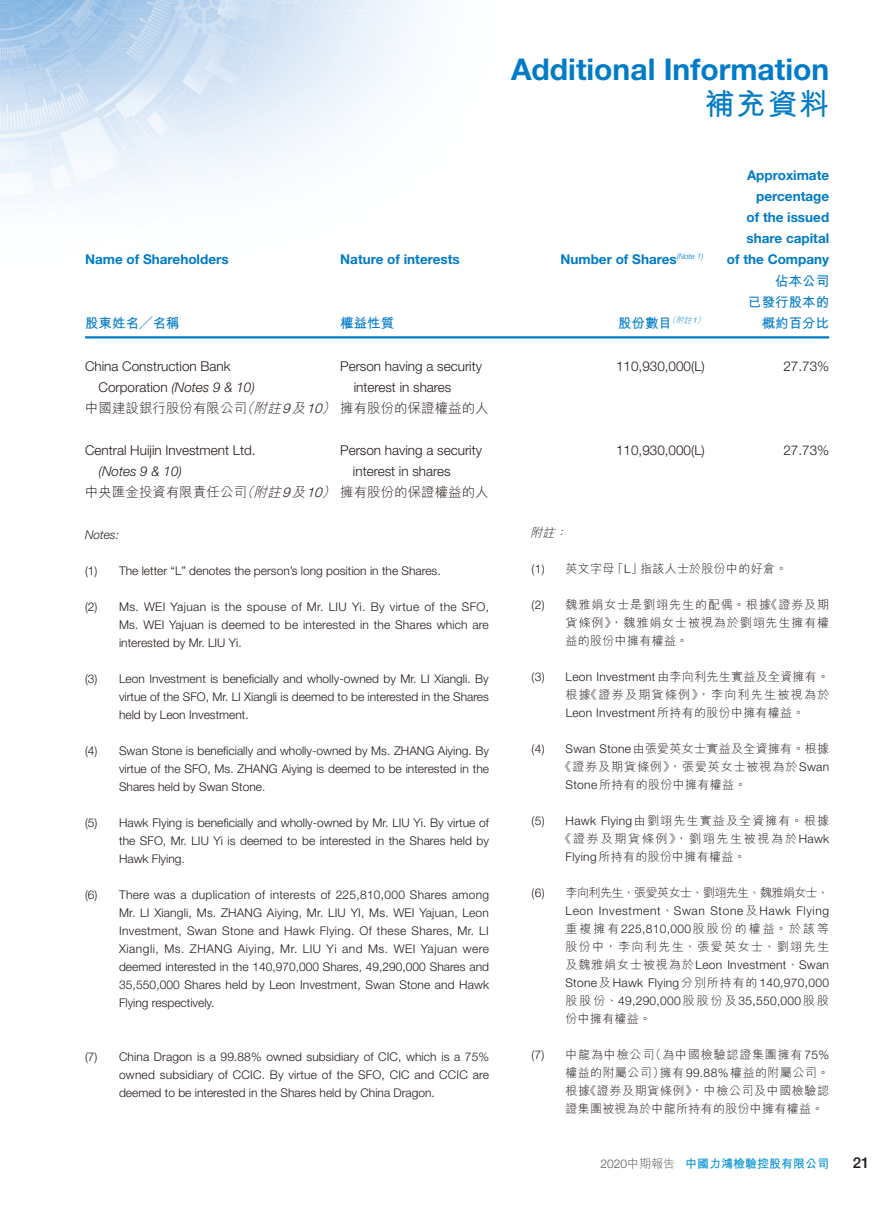
<style>
.page{position:relative;width:893px;height:1212px;background:#fff}
.page>*{position:absolute;margin:0;border:0;box-sizing:border-box;transform-origin:0 0}
.t1{font:700 30px "Helvetica Neue LT Std";color:#007bc7}
.t2{font:700 30px "M Hei HK";color:#007bc7}
.t3{font:500 15px "Helvetica Neue LT Std";color:#231916}
.t4{font:300 13.5px "Helvetica Neue LT Std";color:#231916}
.t5{font:700 13.5px/21px "Helvetica Neue LT Std";color:#007bc7;text-align:right}
.t6{font:300 13.5px "M Hei HK";color:#231916}
.t7{font:700 13.5px/21px "M Hei HK";color:#007bc7;text-align:right}
.t8{font:italic 300 13.5px "Helvetica Neue LT Std";color:#231916}
.t9{font:300 12px/18px "Helvetica Neue LT Std";color:#231916;text-align:justify}
.t10{font:300 12px/18px "M Hei HK";letter-spacing:.05em;color:#231916;text-align:justify}
.t11{font:300 12px "M Hei HK";letter-spacing:.025em;color:#231916}
.t12{font:300 12px "Helvetica Neue LT Std";letter-spacing:.025em;color:#231916}
.t13{font:300 12px/18px "M Hei HK";letter-spacing:.12em;color:#231916}
.t14{font:300 12px "Helvetica Neue LT Std";letter-spacing:.05em;color:#231916}
.t15{font:300 12px "M Hei HK";letter-spacing:.095em;color:#231916}
.t16{font:300 12px "M Hei HK";letter-spacing:-.045em;color:#231916}
.t17{font:300 12px "M Hei HK";letter-spacing:.075em;color:#231916}
.t18{font:300 12px "M Hei HK";letter-spacing:.14em;color:#231916}
.t19{font:300 12px "M Hei HK";letter-spacing:.105em;color:#231916}
.t20{font:700 12px "M Hei HK";color:#008fd1}
.t21{font:italic 300 12px "Helvetica Neue LT Std";color:#231916}
.t22{font:italic 300 12px "M Hei HK";color:#231916}
.s1{font-style:italic}
.s2{font-family:"Helvetica Neue LT Std";font-style:italic}
.s3{font-family:"Helvetica Neue LT Std"}
.s4{font-family:"M Hei HK"}
.s5{font-family:"Helvetica Neue LT Std";font-weight:300;color:#595857}
.s6{font-weight:300;color:#595857}
</style>
<div class="page">
<img style="left:1px;top:0;width:567px;height:339px">
<hr style="left:85px;top:336px;width:744px;height:2px;background:#007bc7">
<h1 class="t1" style="left:511px;top:51px;width:320px">Additional Information</h1>
<h1 class="t2" style="left:705px;top:82px;width:126px">補充資料</h1>
<p class="t5" style="left:746px;top:164px;width:84px">Approximate percentage of the issued share capital</p>
<p class="t5" style="left:85px;top:248px;width:145px">Name of Shareholders</p>
<p class="t5" style="left:340px;top:248px;width:121px">Nature of interests</p>
<p class="t5" style="left:560px;top:248px;width:145px">Number of Shares<sup>(Note</sup> <sup>1)</sup></p>
<p class="t5" style="left:727px;top:248px;width:104px">of the Company</p>
<p class="t7" style="left:748px;top:269px;width:82px">佔本公司<br>已發行股本的</p>
<p class="t7" style="left:85px;top:311px;width:96px">股東姓名╱名稱</p>
<p class="t7" style="left:340px;top:311px;width:55px">權益性質</p>
<p class="t7" style="left:618px;top:311px;width:90px">股份數目<sup>（附註</sup><sup>1</sup><sup>）</sup></p>
<p class="t7" style="left:762px;top:311px;width:69px">概約百分比</p>
<p class="t4" style="left:85px;top:358px;width:147px">China Construction Bank</p>
<p class="t4" style="left:340px;top:358px;width:143px">Person having a security</p>
<p class="t4" style="left:616px;top:358px;width:90px">110,930,000(L)</p>
<p class="t4" style="left:783px;top:358px;width:47px">27.73%</p>
<p class="t4" style="left:99px;top:379px;width:158px">Corporation <span class="s1">(Notes 9 &amp; 10)</span></p>
<p class="t4" style="left:354px;top:379px;width:99px">interest in shares</p>
<p class="t6" style="left:85px;top:401px;width:405px">中國建設銀行股份有限公司<span class="s1">（附註</span><span class="s2">9</span><span class="s1">及</span><span class="s2">10</span><span class="s1">）</span>擁有股份的保證權益的人</p>
<p class="t4" style="left:85px;top:442px;width:172px">Central Huijin Investment Ltd.</p>
<p class="t4" style="left:340px;top:442px;width:143px">Person having a security</p>
<p class="t4" style="left:616px;top:442px;width:90px">110,930,000(L)</p>
<p class="t4" style="left:783px;top:442px;width:47px">27.73%</p>
<p class="t8" style="left:99px;top:463px;width:85px">(Notes 9 &amp; 10)</p>
<p class="t4" style="left:353px;top:463px;width:99px">interest in shares</p>
<p class="t6" style="left:85px;top:485px;width:405px">中央匯金投資有限責任公司<span class="s1">（附註</span><span class="s2">9</span><span class="s1">及</span><span class="s2">10</span><span class="s1">）</span>擁有股份的保證權益的人</p>
<p class="t21" style="left:85px;top:527px;width:36px">Notes:</p>
<p class="t9" style="left:85px;top:561px;width:357px">(1) The letter “L” denotes the person’s long position in the Shares.</p>
<p class="t9" style="left:119px;top:597px;width:372px;text-indent:-34px">(2) Ms. WEI Yajuan is the spouse of Mr. LIU Yi. By virtue of the SFO, Ms. WEI Yajuan is deemed to be interested in the Shares which are interested by Mr. LIU Yi.</p>
<p class="t9" style="left:119px;top:669px;width:371px;text-indent:-34px">(3) Leon Investment is beneficially and wholly-owned by Mr. LI Xiangli. By virtue of the SFO, Mr. LI Xiangli is deemed to be interested in the Shares held by Leon Investment.</p>
<p class="t9" style="left:119px;top:741px;width:371px;text-indent:-34px">(4) Swan Stone is beneficially and wholly-owned by Ms. ZHANG Aiying. By virtue of the SFO, Ms. ZHANG Aiying is deemed to be interested in the Shares held by Swan Stone.</p>
<p class="t9" style="left:119px;top:813px;width:372px;text-indent:-34px">(5) Hawk Flying is beneficially and wholly-owned by Mr. LIU Yi. By virtue of the SFO, Mr. LIU Yi is deemed to be interested in the Shares held by Hawk Flying.</p>
<p class="t9" style="left:119px;top:885px;width:372px;text-indent:-34px">(6) There was a duplication of interests of 225,810,000 Shares among Mr. LI Xiangli, Ms. ZHANG Aiying, Mr. LIU YI, Ms. WEI Yajuan, Leon Investment, Swan Stone and Hawk Flying. Of these Shares, Mr. LI Xiangli, Ms. ZHANG Aiying, Mr. LIU Yi and Ms. WEI Yajuan were deemed interested in the 140,970,000 Shares, 49,290,000 Shares and 35,550,000 Shares held by Leon Investment, Swan Stone and Hawk Flying respectively.</p>
<p class="t22" style="left:530px;top:526px;width:41px">附註：</p>
<p class="t11" style="left:531px;top:562px;width:257px"><span class="s3">(1)</span> 英文字母「<span class="s3">L</span>」指該人士於股份中的好倉。</p>
<p class="t10" style="left:566px;top:595px;width:265px;text-indent:-34px"><span class="s3">(2)</span> 魏雅娟女士是劉翊先生的配偶。根據《證券及期貨條例》，魏雅娟女士被視為於劉翊先生擁有權益的股份中擁有權益。</p>
<p class="t12" style="left:532px;top:669px;width:299px">(3) Leon Investment<span class="s4">由李向利先生實益及全資擁有。</span></p>
<p class="t19" style="left:566px;top:688px;width:265px">根據《證券及期貨條例》，李向利先生被視為於</p>
<p class="t12" style="left:566px;top:705px;width:240px">Leon Investment<span class="s4">所持有的股份中擁有權益。</span></p>
<p class="t11" style="left:531px;top:742px;width:299px"><span class="s3">(4) Swan Stone</span>由張愛英女士實益及全資擁有。根據</p>
<p class="t17" style="left:560px;top:760px;width:271px">《證券及期貨條例》，張愛英女士被視為於<span class="s3">Swan</span></p>
<p class="t11" style="left:566px;top:778px;width:182px"><span class="s3">Stone</span>所持有的股份中擁有權益。</p>
<p class="t15" style="left:532px;top:814px;width:299px"><span class="s3">(5) Hawk Flying</span>由劉翊先生實益及全資擁有。根據</p>
<p class="t18" style="left:560px;top:832px;width:271px">《證券及期貨條例》，劉翊先生被視為於<span class="s3">Hawk</span></p>
<p class="t11" style="left:566px;top:850px;width:182px"><span class="s3">Flying</span>所持有的股份中擁有權益。</p>
<p class="t16" style="left:532px;top:886px;width:299px"><span class="s3">(6)</span> 李向利先生、張愛英女士、劉翊先生、魏雅娟女士、</p>
<p class="t14" style="left:566px;top:903px;width:265px">Leon Investment<span class="s4">、</span>Swan Stone <span class="s4">及</span> Hawk Flying</p>
<p class="t13" style="left:565px;top:919px;width:265px">重複擁有<span class="s3">225,810,000</span>股股份的權益。於該等股份中，李向利先生、張愛英女士、劉翊先生</p>
<p class="t9" style="left:565px;top:955px;width:265px"><span class="s4">及魏雅娟女士被視為於</span>Leon Investment<span class="s4">、</span>Swan Stone<span class="s4">及</span>Hawk Flying<span class="s4">分別所持有的</span>140,970,000<span class="s4">股股份、</span>49,290,000<span class="s4">股股份及</span>35,550,000<span class="s4">股股</span></p>
<p class="t10" style="left:565px;top:1009px;width:87px">份中擁有權益。</p>
<p class="t10" style="left:565px;top:1045px;width:265px;text-indent:-34px"><span class="s3">(7)</span> 中龍為中檢公司（為中國檢驗認證集團擁有<span class="s3">75%</span>權益的附屬公司）擁有<span class="s3">99.88%</span>權益的附屬公司。根據《證券及期貨條例》，中檢公司及中國檢驗認證集團被視為於中龍所持有的股份中擁有權益。</p>
<p class="t9" style="left:119px;top:1047px;width:372px;text-indent:-34px">(7) China Dragon is a 99.88% owned subsidiary of CIC, which is a 75% owned subsidiary of CCIC. By virtue of the SFO, CIC and CCIC are deemed to be interested in the Shares held by China Dragon.</p>
<p class="t20" style="left:600px;top:1154px;width:230px"><span class="s5">2020</span><span class="s6">中期報告</span> 中國力鴻檢驗控股有限公司</p>
<p class="t3" style="left:853px;top:1154px;width:18px">21</p>
</div>
